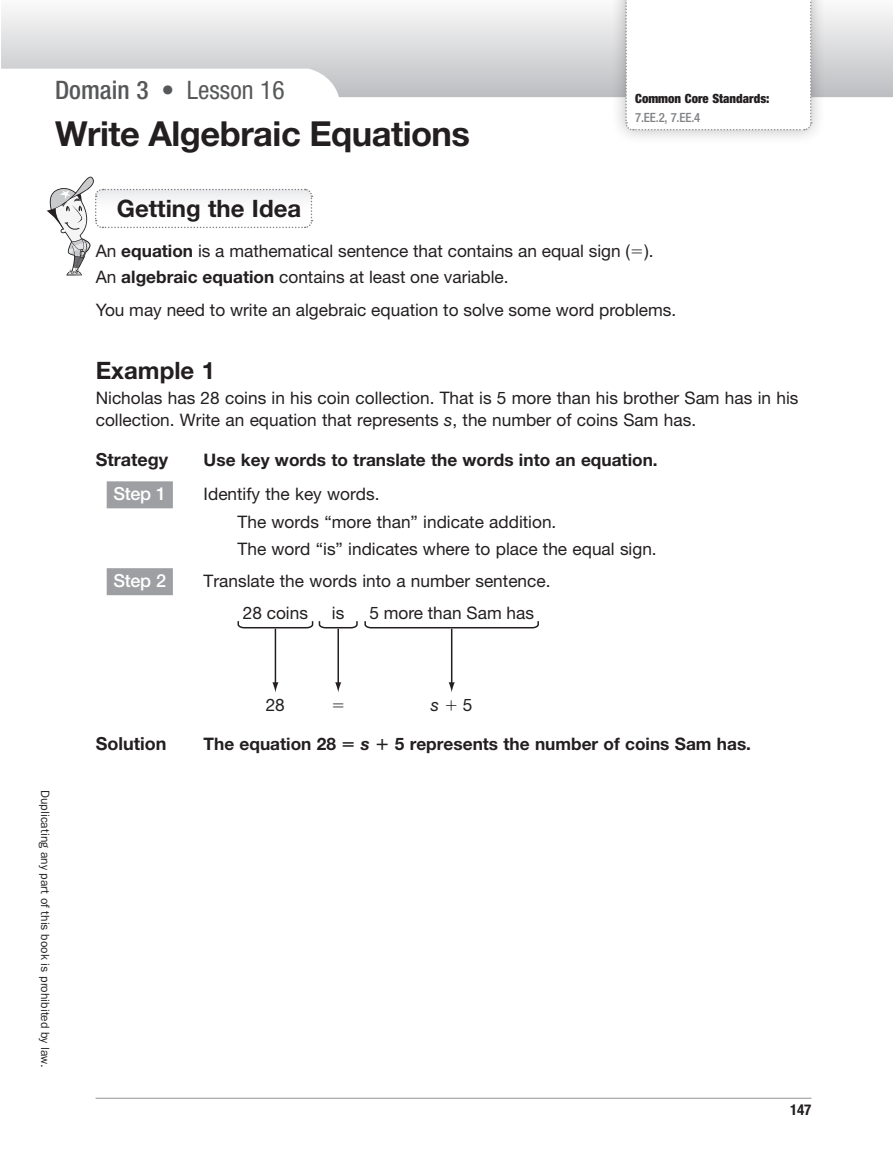
<style>
.page{position:relative;width:893px;height:1175px;background:#fff}
.page>*{position:absolute;margin:0;border:0;box-sizing:border-box;transform-origin:0 0}
.t1{font:700 34.5px "Helvetica Neue LT Std";letter-spacing:-.015em;color:#231f20}
.t2{font:condensed 25.5px "Helvetica Neue LT Std";color:#57585a}
.t3{font:700 24px "Helvetica Neue LT Std";color:#231f20}
.t4{font:700 18px "Helvetica Neue LT Std";color:#231f20}
.t5{font:500 18px "Helvetica Neue LT Std";letter-spacing:-.015em;color:#fff}
.t6{font:17.25px/27.2px "Helvetica Neue LT Std";color:#231f20}
.t7{font:700 17.25px "Helvetica Neue LT Std";color:#231f20}
.t8{font:italic 17.25px "Helvetica Neue LT Std";color:#231f20}
.t9{font:700 condensed 15px "Helvetica Neue LT Std";color:#231f20}
.t10{font:900 condensed 12.75px "Helvetica Neue LT Std";color:#231f20}
.t11{font:500 condensed 12.75px "Helvetica Neue LT Std";color:#808285}
.t12{font:12px "ITC Franklin Gothic Std";color:#231f20}
.s1{font-weight:500}
.s2{font-weight:700}
.s3{font-style:italic}
.s4{font-family:"Math Pi One"}
</style>
<div class="page">
<hr style="left:96px;top:1098px;width:715px;height:1px;background:#939598">
<svg style="left:1px;top:10px;width:891px;height:87px"></svg>
<div style="left:107px;top:481px;width:66px;height:27px;background:#9d9fa2"></div>
<div style="left:107px;top:568px;width:66px;height:27px;background:#9d9fa2"></div>
<hr style="left:275px;top:629px;width:1px;height:55px;background:#231f20">
<svg style="left:272px;top:682px;width:6px;height:10px"></svg>
<hr style="left:451px;top:629px;width:1px;height:55px;background:#231f20">
<svg style="left:448px;top:682px;width:6px;height:10px"></svg>
<svg style="left:237px;top:621px;width:302px;height:8px"></svg>
<hr style="left:337px;top:629px;width:2px;height:55px;background:#231f20">
<svg style="left:335px;top:682px;width:6px;height:10px"></svg>
<svg style="left:46px;top:177px;width:267px;height:99px"></svg>
<div style="left:609px;top:0;width:216px;height:144px;background:#231f20;opacity:.3"></div>
<svg style="left:624px;top:0;width:188px;height:131px"></svg>
<h2 class="t2" style="left:55px;top:75px;width:231px"><span class="s1">Domain 3</span> • Lesson 16</h2>
<h1 class="t1" style="left:55px;top:112px;width:416px">Write Algebraic Equations</h1>
<h3 class="t3" style="left:117px;top:194px;width:186px">Getting the Idea</h3>
<p class="t10" style="left:635px;top:90px;width:136px">Common Core Standards:</p>
<p class="t11" style="left:635px;top:110px;width:67px">7.EE.2, 7.EE.4</p>
<p class="t6" style="left:96px;top:237px;width:556px;line-height:26.2px">An <span class="s2">equation</span> is a mathematical sentence that contains an equal sign ( ).<br>An <span class="s2">algebraic equation</span> contains at least one variable.</p>
<p class="t6" style="left:96px;top:296px;width:579px">You may need to write an algebraic equation to solve some word problems.</p>
<h3 class="t3" style="left:96px;top:355px;width:121px">Example 1</h3>
<p class="t6" style="left:96px;top:387px;width:704px;line-height:21.8px">Nicholas has 28 coins in his coin collection. That is 5 more than his brother Sam has in his collection. Write an equation that represents <span class="s3">s</span>, the number of coins Sam has.</p>
<p class="t4" style="left:96px;top:448px;width:74px">Strategy</p>
<p class="t7" style="left:204px;top:449px;width:455px">Use key words to translate the words into an equation.</p>
<p class="t5" style="left:113px;top:483px;width:54px">Step 1</p>
<p class="t6" style="left:237px;top:480px;width:418px;text-indent:-34px">Identify the key words.<br>The words “more than” indicate addition.<br>The word “is” indicates where to place the equal sign.</p>
<p class="t5" style="left:113px;top:570px;width:54px">Step 2</p>
<p class="t6" style="left:243px;top:565px;width:306px;line-height:32.1px;text-indent:-39px">Translate the words into a number sentence.<br>28 coins</p>
<p class="t6" style="left:369px;top:600px;width:166px">5 more than Sam has</p>
<p class="t6" style="left:332px;top:600px;width:14px">is</p>
<p class="t6" style="left:266px;top:691px;width:21px">28</p>
<p class="t8" style="left:431px;top:694px;width:10px">s</p>
<p class="t6" style="left:463px;top:691px;width:11px">5</p>
<p class="t12" style="left:52px;top:790px;width:279px;rotate:90deg">Duplicating any part of this book is prohibited by law.</p>
<p class="t4" style="left:96px;top:732px;width:72px">Solution</p>
<p class="t7" style="left:204px;top:733px;width:549px">The equation 28 <span class="s4">5</span> <span class="s3">s</span> <span class="s4">1</span> 5 represents the number of coins Sam has.</p>
<p class="t9" style="left:790px;top:1100px;width:23px">147</p>
</div>
